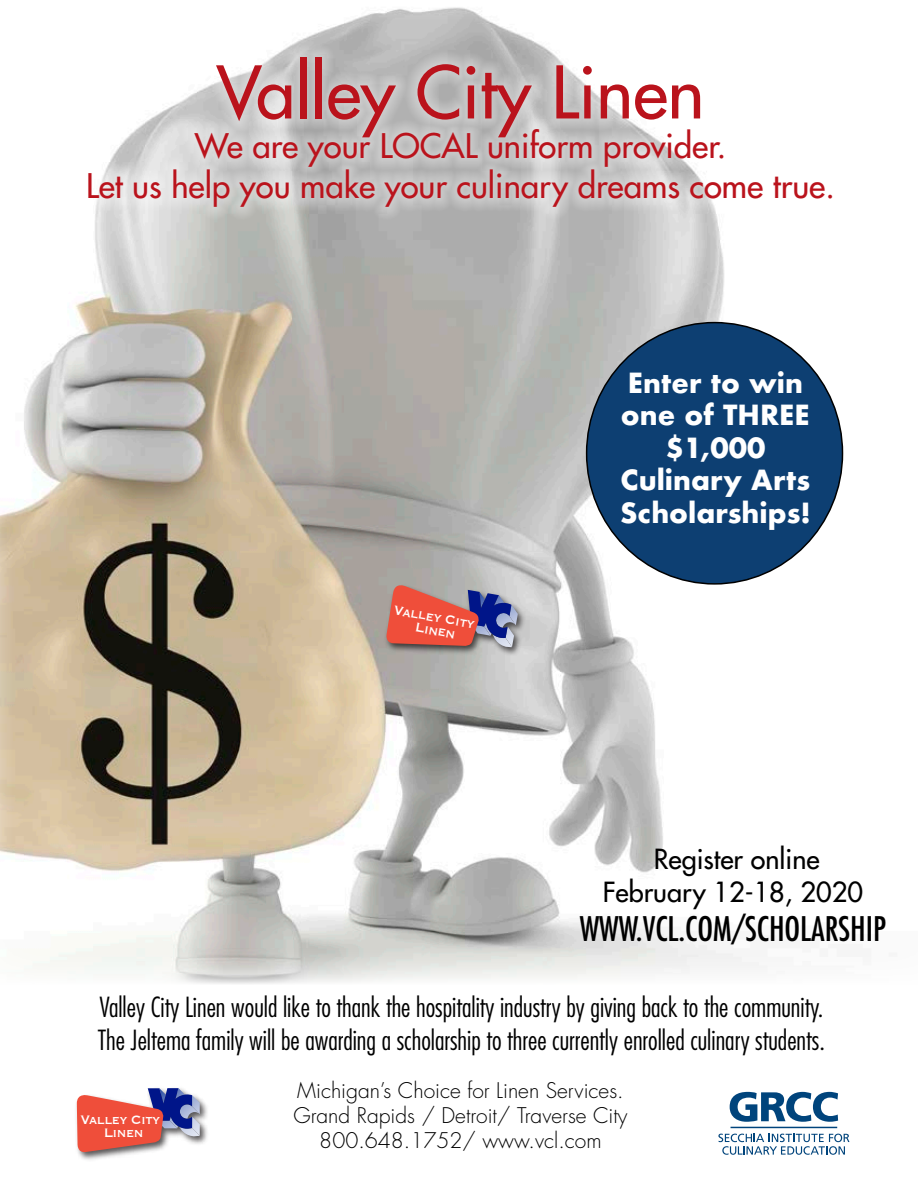
<style>
.page{position:relative;width:918px;height:1188px;background:#fff}
.page>*{position:absolute;margin:0;border:0;box-sizing:border-box;transform-origin:0 0}
.t1{font:70.5px "Futura";color:#ba131c}
.t2{font:33px/39.6px "Futura";color:#ba131c;text-align:center}
.t3{font:condensed 33px "Futura";color:#000}
.t4{font:300 condensed 27px/32.4px "Futura";color:#000}
.t5{font:700 27px/32.4px "Futura";color:#fff;text-align:center}
.t6{font:27px/32.4px "Futura";color:#000;text-align:center}
.t7{font:300 21px/25.2px "Futura";color:#000;text-align:center}
.t8{font:16.5px/13.5px "Copperplate";color:#fff;text-align:center;scale:.91 1}
.t9{font:15.9px/13px "Copperplate";letter-spacing:-.035em;color:#fff;text-align:center;scale:.91 1}
</style>
<div class="page">
<svg style="left:718px;top:1134px;width:132px;height:21px"></svg>
<hr style="left:731px;top:1127px;width:106px;height:1px;background:#00447c">
<svg style="left:730px;top:1092px;width:108px;height:30px"></svg>
<img style="left:0;top:7px;width:844px;height:977px">
<img style="left:76px;top:1099px;width:131px;height:61px">
<svg style="left:77px;top:1088px;width:123px;height:65px"></svg>
<div style="left:587px;top:323px;width:256px;height:261px;background:#0d3f72;border-radius:50%"></div>
<div style="left:75px;top:44px;width:770px;height:176px;background:#fff;opacity:.75"></div>
<img style="left:378px;top:573px;width:156px;height:103px">
<svg style="left:385px;top:581px;width:133px;height:67px;background:#b36d73"></svg>
<h1 class="t1" style="left:216px;top:47px;width:490px">Valley City Linen</h1>
<p class="t2" style="left:86px;top:126px;width:750px">We are your LOCAL uniform provider.<br>Let us help you make your culinary dreams come true.</p>
<p class="t8" style="left:395px;top:602px;width:92px;rotate:10deg">Valley City<br>Linen</p>
<p class="t5" style="left:620px;top:367px;width:192px">Enter to win one of THREE $1,000<br>Culinary Arts<br>Scholarships!</p>
<p class="t6" style="left:603px;top:843px;width:262px">Register online<br>February 12-18, 2020</p>
<p class="t3" style="left:580px;top:908px;width:308px">WWW.VCL.COM/SCHOLARSHIP</p>
<p class="t4" style="left:98px;top:991px;width:729px">Valley City Linen would like to thank the hospitality industry by giving back to the community.<br>The Jeltema family will be awarding a scholarship to three currently enrolled culinary students.</p>
<p class="t7" style="left:293px;top:1078px;width:336px">Michigan’s Choice for Linen Services.<br>Grand Rapids / Detroit/ Traverse City<br>800.648.1752/ www.vcl.com</p>
<p class="t9" style="left:80px;top:1112px;width:89px">Valley City<br>Linen</p>
</div>
